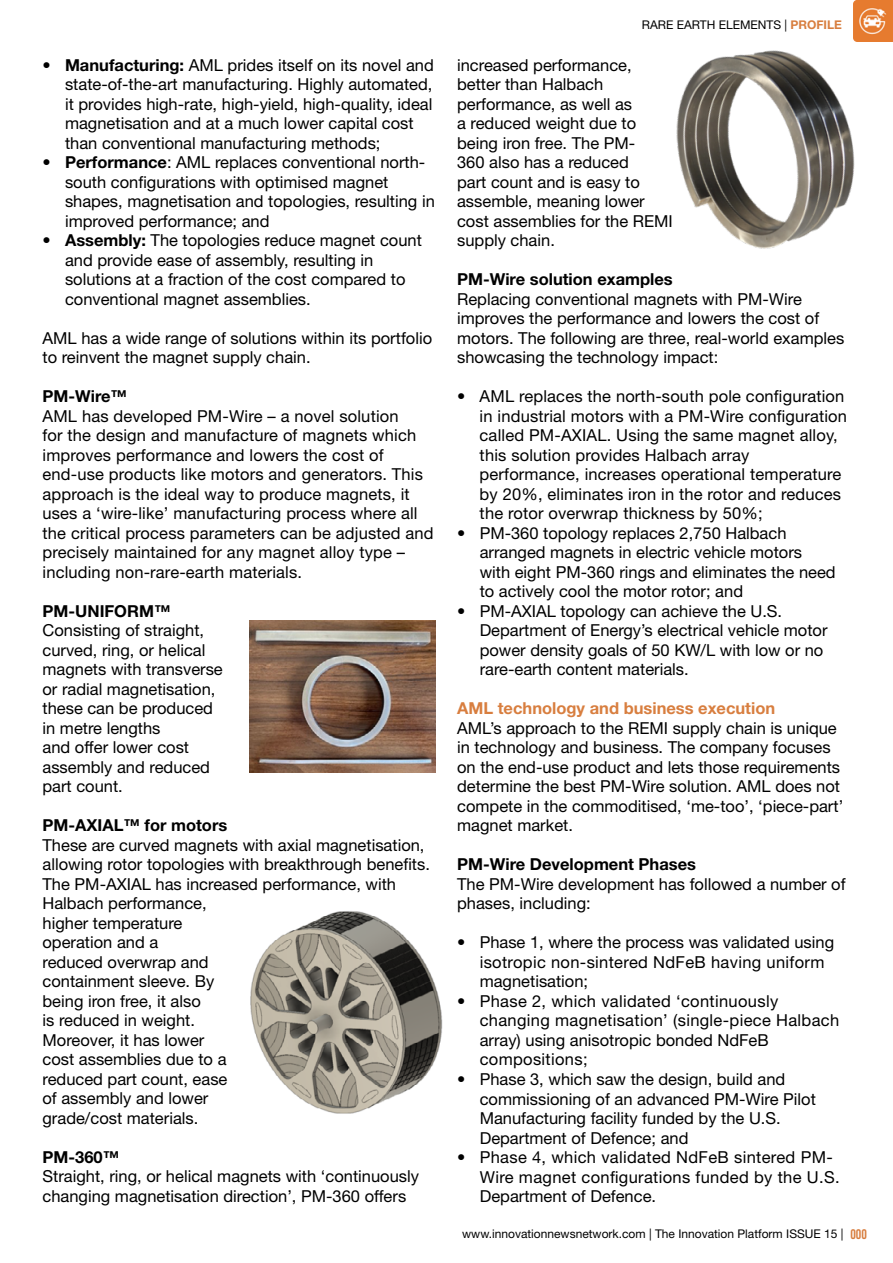
<style>
.page{position:relative;width:893px;height:1263px;background:#fff}
.page>*{position:absolute;margin:0;border:0;box-sizing:border-box;transform-origin:0 0}
.t1{font:16.5px/19.5px "Helvetica Neue LT Std";color:#000}
.t2{font:16.5px/19.5px "Helvetica Neue LT Std";letter-spacing:.02em;color:#000}
.t3{font:700 16.5px "Helvetica Neue LT Std";color:#000}
.t4{font:700 16.5px "Helvetica Neue LT Std";color:#d87e3f}
.t5{font:12px "Helvetica Neue LT Std";color:#000}
.s1{font-weight:700}
.s2{font-weight:700;color:#d87e3f}
.s3{font-family:"Acumin Variable Concept";font-size:15px;color:#d87e3f}
</style>
<div class="page">
<img style="left:853px;top:0;width:40px;height:42px">
<img style="left:250px;top:911px;width:193px;height:203px">
<img style="left:250px;top:620px;width:186px;height:153px">
<img style="left:676px;top:50px;width:179px;height:199px">
<p class="t1" style="left:65px;top:55px;width:370px;text-indent:-23px">• <span class="s1">Manufacturing:</span> AML prides itself on its novel and state-of-the-art manufacturing. Highly automated, it provides high-rate, high-yield, high-quality, ideal magnetisation and at a much lower capital cost than conventional manufacturing methods;</p>
<p class="t1" style="left:65px;top:152px;width:371px;text-indent:-23px">• <span class="s1">Performance</span>: AML replaces conventional north&shy;south configurations with optimised magnet shapes, magnetisation and topologies, resulting in improved performance; and</p>
<p class="t1" style="left:65px;top:230px;width:358px;text-indent:-23px">• <span class="s1">Assembly:</span> The topologies reduce magnet count and provide ease of assembly, resulting in solutions at a fraction of the cost compared to conventional magnet assemblies.</p>
<p class="t1" style="left:43px;top:328px;width:391px">AML has a wide range of solutions within its portfolio to reinvent the magnet supply chain.</p>
<p class="t3" style="left:43px;top:386px;width:86px">PM-Wire™</p>
<p class="t1" style="left:43px;top:406px;width:393px">AML has developed PM-Wire – a novel solution<br>for the design and manufacture of magnets which improves performance and lowers the cost of end-use products like motors and generators. This approach is the ideal way to produce magnets, it uses a ‘wire-like’ manufacturing process where all the critical process parameters can be adjusted and precisely maintained for any magnet alloy type – including non-rare-earth materials.</p>
<p class="t3" style="left:43px;top:601px;width:130px">PM-UNIFORM™</p>
<p class="t1" style="left:43px;top:620px;width:182px">Consisting of straight, curved, ring, or helical magnets with transverse or radial magnetisation, these can be produced in metre lengths<br>and offer lower cost assembly and reduced part count.</p>
<p class="t3" style="left:43px;top:815px;width:186px">PM-AXIAL™ for motors</p>
<p class="t1" style="left:43px;top:835px;width:389px">These are curved magnets with axial magnetisation, allowing rotor topologies with breakthrough benefits.<br>The PM-AXIAL has increased performance, with<br>Halbach performance,<br>higher temperature<br>operation and a<br>reduced overwrap and<br>containment sleeve. By<br>being iron free, it also<br>is reduced in weight.<br>Moreover, it has lower<br>cost assemblies due to a<br>reduced part count, ease<br>of assembly and lower<br>grade/cost materials.</p>
<p class="t3" style="left:43px;top:1147px;width:78px">PM-360™</p>
<p class="t1" style="left:43px;top:1166px;width:378px">Straight, ring, or helical magnets with ‘continuously changing magnetisation direction’, PM-360 offers</p>
<p class="t5" style="left:642px;top:17px;width:202px">RARE EARTH ELEMENTS | <span class="s2">PROFILE</span></p>
<p class="t1" style="left:457px;top:55px;width:217px">increased performance, better than Halbach performance, as well as<br>a reduced weight due to being iron free. The PM-<br>360 also has a reduced<br>part count and is easy to assemble, meaning lower cost assemblies for the REMI supply chain.</p>
<p class="t3" style="left:457px;top:269px;width:217px">PM-Wire solution examples</p>
<p class="t1" style="left:457px;top:289px;width:389px">Replacing conventional magnets with PM-Wire improves the performance and lowers the cost of motors. The following are three, real-world examples showcasing the technology impact:</p>
<p class="t1" style="left:480px;top:386px;width:369px;text-indent:-23px">• AML replaces the north-south pole configuration in industrial motors with a PM-Wire configuration called PM-AXIAL. Using the same magnet alloy, this solution provides Halbach array performance, increases operational temperature by 20%, eliminates iron in the rotor and reduces the rotor overwrap thickness by 50%;</p>
<p class="t1" style="left:480px;top:523px;width:358px;text-indent:-23px">• PM-360 topology replaces 2,750 Halbach arranged magnets in electric vehicle motors with eight PM-360 rings and eliminates the need to actively cool the motor rotor; and</p>
<p class="t1" style="left:480px;top:601px;width:349px;text-indent:-23px">• PM-AXIAL topology can achieve the U.S.<br>Department of Energy’s electrical vehicle motor power density goals of 50 KW/L with low or no rare-earth content materials.</p>
<p class="t4" style="left:457px;top:698px;width:320px">AML technology and business execution</p>
<p class="t1" style="left:457px;top:718px;width:388px">AML’s approach to the REMI supply chain is unique in technology and business. The company focuses on the end-use product and lets those requirements determine the best PM-Wire solution. AML does not compete in the commoditised, ‘me-too’, ‘piece-part’ magnet market.</p>
<p class="t3" style="left:457px;top:854px;width:240px">PM-Wire Development Phases</p>
<p class="t1" style="left:457px;top:874px;width:390px">The PM-Wire development has followed a number of phases, including:</p>
<p class="t1" style="left:480px;top:933px;width:356px;text-indent:-23px">• Phase 1, where the process was validated using isotropic non-sintered NdFeB having uniform magnetisation;</p>
<p class="t2" style="left:480px;top:991px;width:361px;text-indent:-23px">• Phase 2, which validated ‘continuously changing magnetisation’ (single-piece Halbach array) using anisotropic bonded NdFeB compositions;</p>
<p class="t1" style="left:480px;top:1069px;width:338px;text-indent:-23px">• Phase 3, which saw the design, build and commissioning of an advanced PM-Wire Pilot Manufacturing facility funded by the U.S.<br>Department of Defence; and</p>
<p class="t2" style="left:480px;top:1147px;width:361px;text-indent:-23px">• Phase 4, which validated NdFeB sintered PM-<br>Wire magnet configurations funded by the U.S.<br>Department of Defence.</p>
<p class="t5" style="left:462px;top:1226px;width:409px">www.innovationnewsnetwork.com | The Innovation Platform ISSUE 15 | <span class="s3">000</span></p>
</div>
